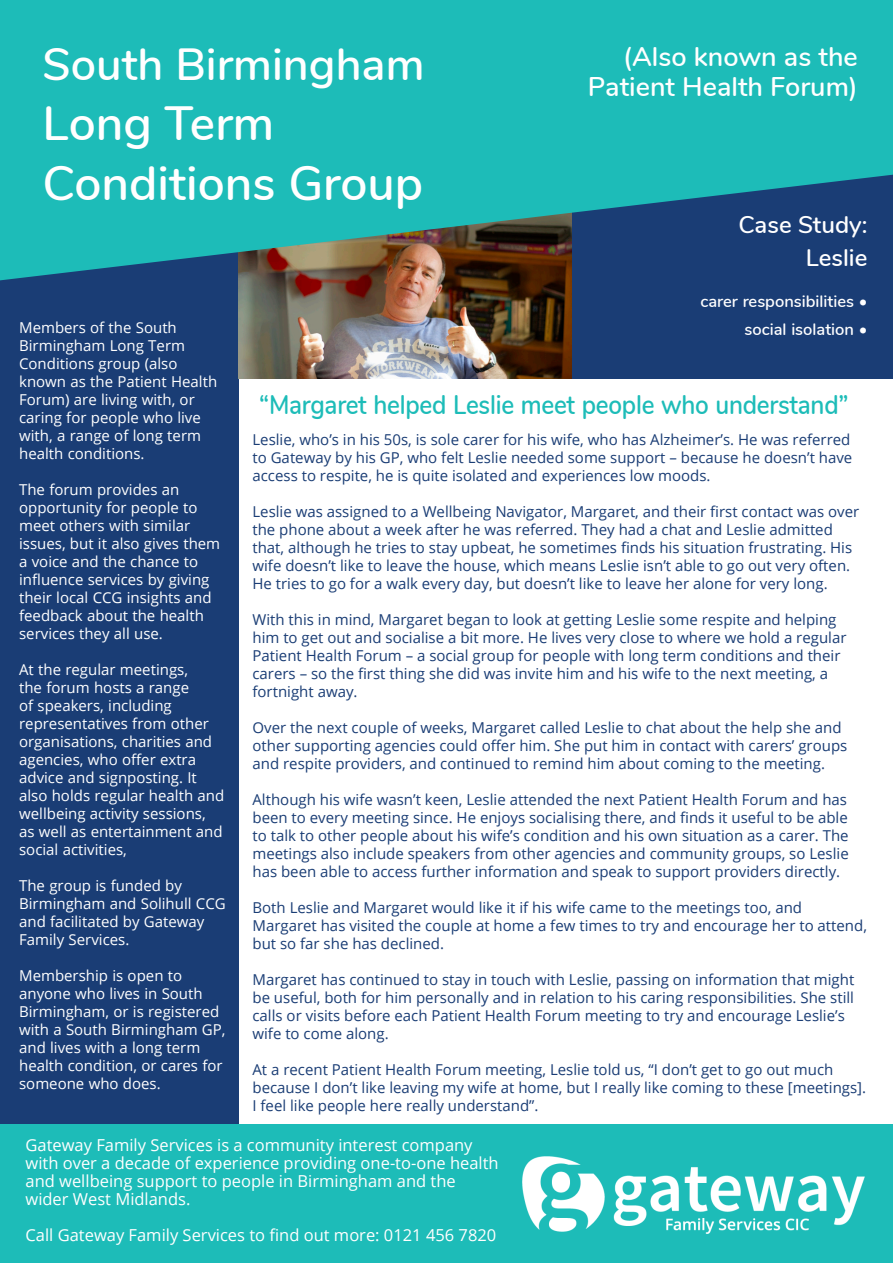
<style>
.page{position:relative;width:893px;height:1263px;background:#fff}
.page>*{position:absolute;margin:0;border:0;box-sizing:border-box;transform-origin:0 0}
.t1{font:600 48px/60px "Nunito";color:#fff}
.t2{font:600 45px "Nunito";color:#fff}
.t3{font:600 27px "Nunito";letter-spacing:-.01em;color:#1dbcb8;scale:.9 1}
.t4{font:600 27px/30px "Nunito";color:#fff;text-align:right}
.t5{font:600 24px "Nunito";color:#fff}
.t6{font:16.5px/18px "Open Sans";color:#fff}
.t7{font:600 16.5px "Nunito";color:#fff}
.t8{font:15px/18px "Open Sans";color:#1a3d75}
.t9{font:15px/18px "Open Sans";color:#fff}
</style>
<div class="page">
<div style="left:232px;top:95px;width:661px;height:283px;background:#1a3d75"></div>
<div style="left:0;top:235px;width:238px;height:896px;background:#1a3d75"></div>
<div style="left:0;top:1125px;width:893px;height:138px;background:#1dbcb8"></div>
<img style="left:523px;top:1156px;width:341px;height:78px">
<img style="left:238px;top:280px;width:333px;height:98px">
<svg style="left:0;top:0;width:893px;height:280px;fill:#1dbcb8"></svg>
<p class="t2" style="left:43px;top:32px;width:383px">South Birmingham</p>
<p class="t1" style="left:43px;top:91px;width:382px">Long Term<br>Conditions Group</p>
<p class="t4" style="left:588px;top:40px;width:271px">(Also known as the<br>Patient Health Forum)</p>
<p class="t5" style="left:739px;top:207px;width:130px">Case Study:</p>
<p class="t5" style="left:806px;top:240px;width:63px">Leslie</p>
<p class="t9" style="left:19px;top:318px;width:200px">Members of the South<br>Birmingham Long Term<br>Conditions group (also known as the Patient Health<br>Forum) are living with, or caring for people who live with, a range of long term health conditions.</p>
<p class="t9" style="left:19px;top:480px;width:203px">The forum provides an opportunity for people to meet others with similar issues, but it also gives them a voice and the chance to influence services by giving their local CCG insights and feedback about the health services they all use.</p>
<p class="t9" style="left:19px;top:660px;width:207px">At the regular meetings,<br>the forum hosts a range<br>of speakers, including representatives from other organisations, charities and agencies, who offer extra advice and signposting. It also holds regular health and wellbeing activity sessions, as well as entertainment and social activities,</p>
<p class="t9" style="left:19px;top:876px;width:208px">The group is funded by<br>Birmingham and Solihull CCG and facilitated by Gateway<br>Family Services.</p>
<p class="t9" style="left:19px;top:966px;width:208px">Membership is open to anyone who lives in South<br>Birmingham, or is registered with a South Birmingham GP, and lives with a long term health condition, or cares for someone who does.</p>
<p class="t7" style="left:700px;top:289px;width:168px">carer responsibilities •</p>
<p class="t7" style="left:744px;top:317px;width:124px">social isolation •</p>
<p class="t3" style="left:259px;top:385px;width:656px">“Margaret helped Leslie meet people who understand”</p>
<p class="t8" style="left:252px;top:430px;width:601px">Leslie, who’s in his 50s, is sole carer for his wife, who has Alzheimer’s. He was referred to Gateway by his GP, who felt Leslie needed some support – because he doesn’t have access to respite, he is quite isolated and experiences low moods.</p>
<p class="t8" style="left:252px;top:502px;width:608px">Leslie was assigned to a Wellbeing Navigator, Margaret, and their first contact was over the phone about a week after he was referred. They had a chat and Leslie admitted that, although he tries to stay upbeat, he sometimes finds his situation frustrating. His wife doesn’t like to leave the house, which means Leslie isn’t able to go out very often.<br>He tries to go for a walk every day, but doesn’t like to leave her alone for very long.</p>
<p class="t8" style="left:252px;top:610px;width:595px">With this in mind, Margaret began to look at getting Leslie some respite and helping him to get out and socialise a bit more. He lives very close to where we hold a regular Patient Health Forum – a social group for people with long term conditions and their carers – so the first thing she did was invite him and his wife to the next meeting, a fortnight away.</p>
<p class="t8" style="left:252px;top:718px;width:596px">Over the next couple of weeks, Margaret called Leslie to chat about the help she and other supporting agencies could offer him. She put him in contact with carers’ groups and respite providers, and continued to remind him about coming to the meeting.</p>
<p class="t8" style="left:252px;top:790px;width:598px;text-align:justify">Although his wife wasn’t keen, Leslie attended the next Patient Health Forum and has been to every meeting since. He enjoys socialising there, and finds it useful to be able to talk to other people about his wife’s condition and his own situation as a carer. The meetings also include speakers from other agencies and community groups, so Leslie has been able to access further information and speak to support providers directly.</p>
<p class="t8" style="left:252px;top:898px;width:616px">Both Leslie and Margaret would like it if his wife came to the meetings too, and<br>Margaret has visited the couple at home a few times to try and encourage her to attend, but so far she has declined.</p>
<p class="t8" style="left:252px;top:970px;width:603px">Margaret has continued to stay in touch with Leslie, passing on information that might be useful, both for him personally and in relation to his caring responsibilities. She still calls or visits before each Patient Health Forum meeting to try and encourage Leslie’s wife to come along.</p>
<p class="t8" style="left:252px;top:1060px;width:615px">At a recent Patient Health Forum meeting, Leslie told us, “I don’t get to go out much because I don’t like leaving my wife at home, but I really like coming to these [meetings].<br>I feel like people here really understand”.</p>
<p class="t6" style="left:26px;top:1136px;width:475px">Gateway Family Services is a community interest company with over a decade of experience providing one-to-one health and wellbeing support to people in Birmingham and the wider West Midlands.</p>
<p class="t6" style="left:26px;top:1226px;width:472px">Call Gateway Family Services to find out more: 0121 456 7820</p>
</div>
